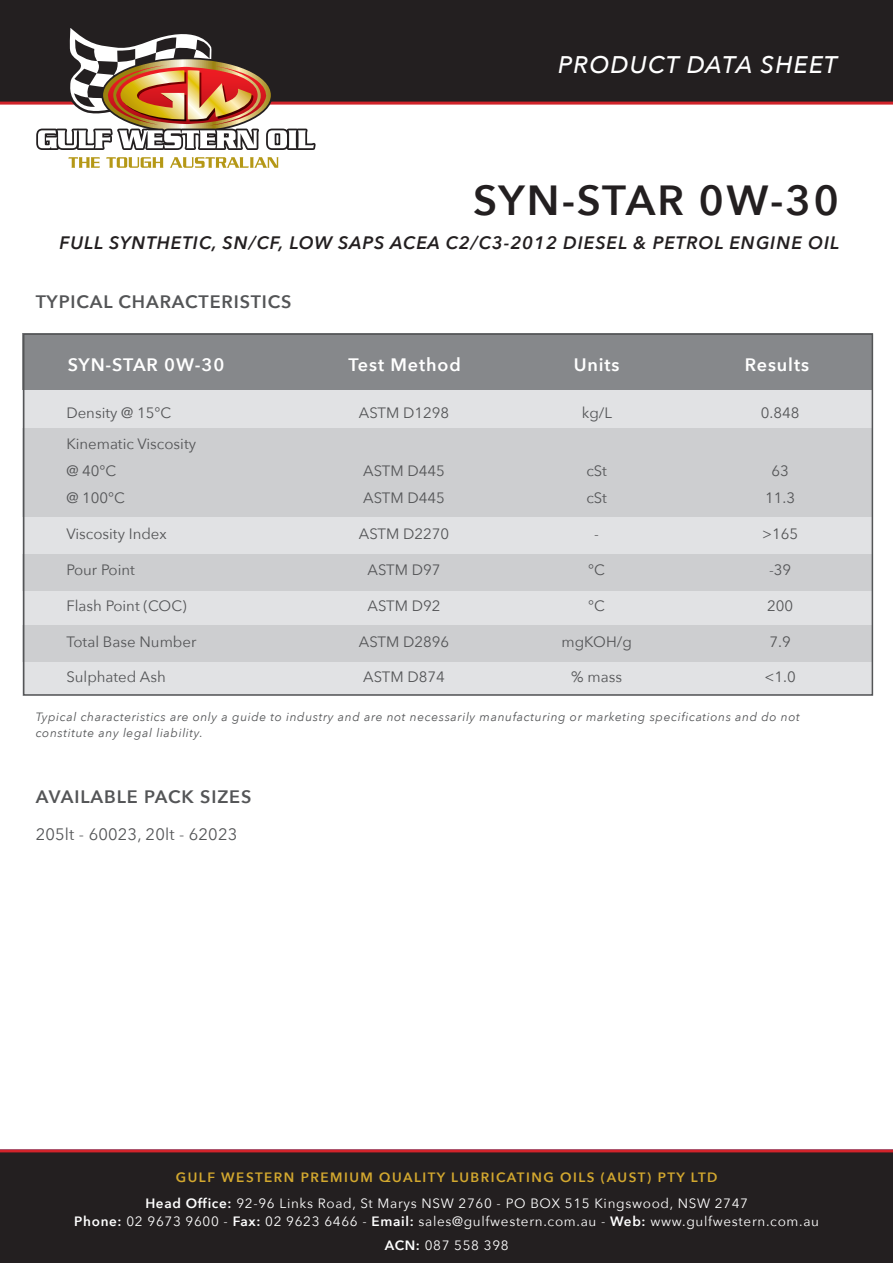
<style>
.page{position:relative;width:893px;height:1263px;background:#fff}
.page>*{position:absolute;margin:0;border:0;box-sizing:border-box;transform-origin:0 0}
.t1{font:600 42px "Avenir Next";letter-spacing:.05em;color:#231f20}
.t2{font:italic 500 24px "Avenir Next";letter-spacing:.05em;color:#fff}
.t3{font:italic 600 18px "Avenir Next";letter-spacing:.05em;color:#231f20}
.t4{font:600 18px "Avenir Next";letter-spacing:.05em;color:#545557}
.t5{font:600 18px "Avenir Next";letter-spacing:.05em;color:#fff}
.t6{font:16.5px "Avenir Next";letter-spacing:.01em;color:#545557}
.t7{font:15px "Avenir Next";color:#545557}
.t8{font:13.5px/24px "Avenir Next";letter-spacing:.05em;color:#fff;text-align:center}
.t9{font:600 13.5px "Avenir Next";letter-spacing:.11em;color:#d3a82f}
.t10{font:italic 12px/16.2px "Avenir Next";letter-spacing:.05em;color:#545557}
.s1{font-weight:600}
</style>
<div class="page">
<div style="left:23px;top:333px;width:850px;height:363px;background:#e1e2e4"></div>
<div style="left:23px;top:333px;width:850px;height:56px;background:#86888b"></div>
<div style="left:0;top:1152px;width:893px;height:111px;background:#231f20"></div>
<div style="left:0;top:0;width:893px;height:103px;background:#231f20"></div>
<hr style="left:0;top:1149px;width:893px;height:3px;background:#d1232a">
<hr style="left:0;top:102px;width:893px;height:3px;background:#d1232a">
<svg style="left:36px;top:28px;width:280px;height:140px"></svg>
<div style="left:23px;top:429px;width:850px;height:88px;background:#cdced0"></div>
<div style="left:23px;top:554px;width:850px;height:36px;background:#cdced0"></div>
<div style="left:23px;top:625px;width:850px;height:37px;background:#cdced0"></div>
<div style="left:23px;top:333px;width:850px;height:363px;border:2px solid #545557"></div>
<p class="t2" style="left:558px;top:44px;width:281px">PRODUCT DATA SHEET</p>
<p class="t1" style="left:473px;top:165px;width:367px">SYN-STAR 0W-30</p>
<p class="t3" style="left:59px;top:227px;width:781px">FULL SYNTHETIC, SN/CF, LOW SAPS ACEA C2/C3-2012 DIESEL &amp; PETROL ENGINE OIL</p>
<p class="t4" style="left:36px;top:286px;width:257px">TYPICAL CHARACTERISTICS</p>
<p class="t5" style="left:68px;top:349px;width:158px">SYN-STAR 0W-30</p>
<p class="t5" style="left:349px;top:349px;width:114px">Test Method</p>
<p class="t5" style="left:574px;top:349px;width:47px">Units</p>
<p class="t5" style="left:745px;top:349px;width:66px">Results</p>
<p class="t7" style="left:66px;top:400px;width:106px">Density @ 15°C</p>
<p class="t7" style="left:359px;top:400px;width:92px">ASTM D1298</p>
<p class="t7" style="left:582px;top:400px;width:32px">kg/L</p>
<p class="t7" style="left:761px;top:400px;width:40px">0.848</p>
<p class="t7" style="left:66px;top:431px;width:131px">Kinematic Viscosity</p>
<p class="t7" style="left:66px;top:458px;width:51px">@ 40°C</p>
<p class="t7" style="left:66px;top:485px;width:60px">@ 100°C</p>
<p class="t7" style="left:363px;top:458px;width:83px">ASTM D445</p>
<p class="t7" style="left:363px;top:485px;width:83px">ASTM D445</p>
<p class="t7" style="left:771px;top:458px;width:19px">63</p>
<p class="t7" style="left:765px;top:485px;width:31px">11.3</p>
<p class="t7" style="left:586px;top:458px;width:22px">cSt</p>
<p class="t7" style="left:586px;top:485px;width:22px">cSt</p>
<p class="t7" style="left:66px;top:521px;width:102px">Viscosity Index</p>
<p class="t7" style="left:359px;top:521px;width:92px">ASTM D2270</p>
<p class="t7" style="left:594px;top:521px;width:6px">-</p>
<p class="t7" style="left:762px;top:521px;width:38px">&gt;165</p>
<p class="t7" style="left:66px;top:557px;width:70px">Pour Point</p>
<p class="t7" style="left:367px;top:557px;width:75px">ASTM D97</p>
<p class="t7" style="left:588px;top:557px;width:18px">°C</p>
<p class="t7" style="left:769px;top:557px;width:24px">-39</p>
<p class="t7" style="left:66px;top:594px;width:122px">Flash Point (COC)</p>
<p class="t7" style="left:367px;top:594px;width:75px">ASTM D92</p>
<p class="t7" style="left:588px;top:594px;width:18px">°C</p>
<p class="t7" style="left:767px;top:594px;width:28px">200</p>
<p class="t7" style="left:66px;top:629px;width:132px">Total Base Number</p>
<p class="t7" style="left:359px;top:629px;width:92px">ASTM D2896</p>
<p class="t7" style="left:561px;top:629px;width:72px">mgKOH/g</p>
<p class="t7" style="left:769px;top:629px;width:23px">7.9</p>
<p class="t7" style="left:66px;top:664px;width:101px">Sulphated Ash</p>
<p class="t7" style="left:363px;top:664px;width:83px">ASTM D874</p>
<p class="t7" style="left:571px;top:664px;width:52px">% mass</p>
<p class="t7" style="left:764px;top:664px;width:33px">&lt;1.0</p>
<p class="t10" style="left:36px;top:708px;width:766px">Typical characteristics are only a guide to industry and are not necessarily manufacturing or marketing specifications and do not constitute any legal liability.</p>
<p class="t4" style="left:36px;top:781px;width:217px">AVAILABLE PACK SIZES</p>
<p class="t6" style="left:36px;top:820px;width:203px">205lt - 60023, 20lt - 62023</p>
<p class="t9" style="left:176px;top:1166px;width:543px">GULF WESTERN PREMIUM QUALITY LUBRICATING OILS (AUST) PTY LTD</p>
<p class="t8" style="left:145px;top:1190px;width:604px"><span class="s1">Head Office:</span> 92-96 Links Road, St Marys NSW 2760 - PO BOX 515 Kingswood, NSW 2747</p>
<p class="t8" style="left:74px;top:1208px;width:746px"><span class="s1">Phone:</span> 02 9673 9600 - <span class="s1">Fax:</span> 02 9623 6466 - <span class="s1">Email:</span> sales@gulfwestern.com.au - <span class="s1">Web:</span> www.gulfwestern.com.au<br><span class="s1">ACN:</span> 087 558 398</p>
</div>
